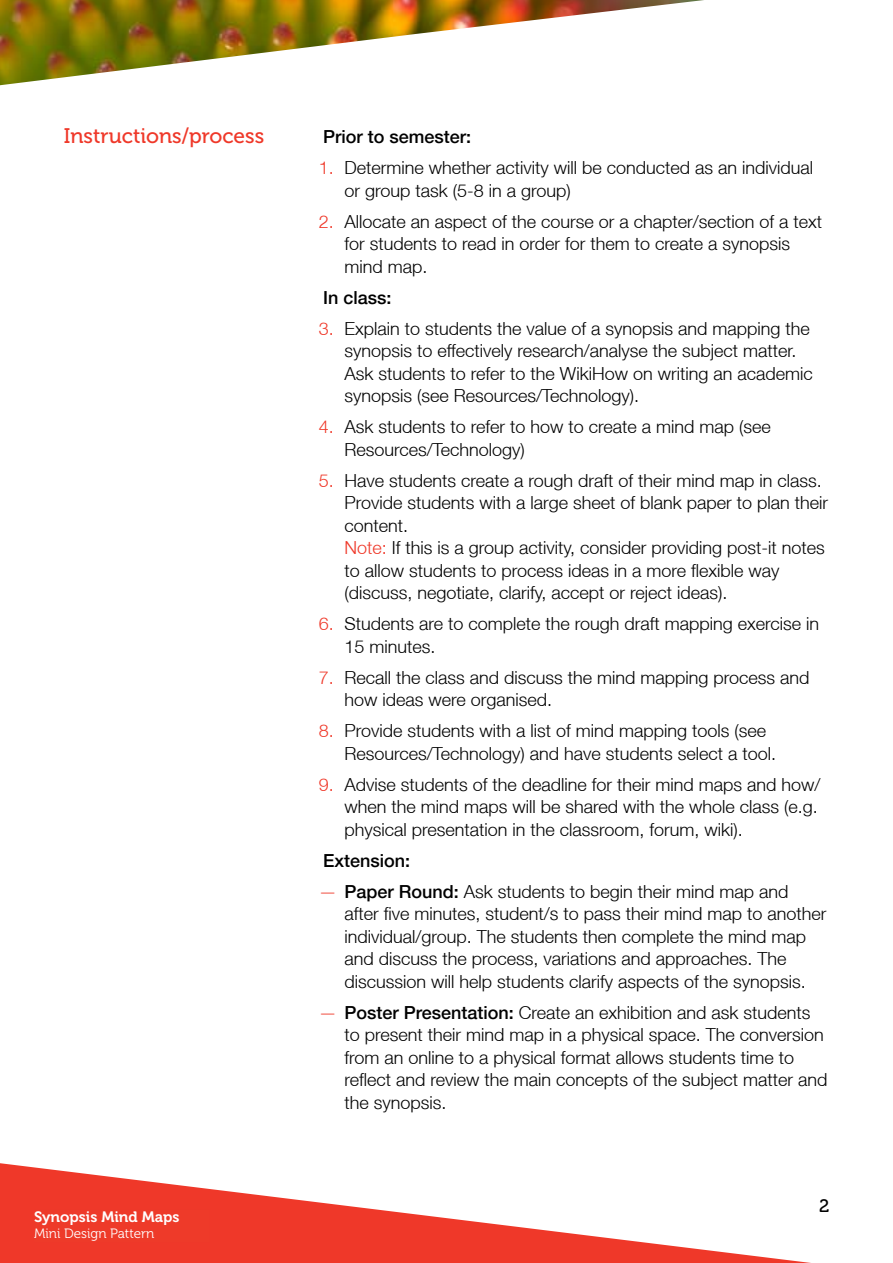
<style>
.page{position:relative;width:893px;height:1263px;background:#fff}
.page>*{position:absolute;margin:0;border:0;box-sizing:border-box;transform-origin:0 0}
.t1{font:21px "Museo 500";color:#ef3829}
.t2{font:300 18px/22.5px "Helvetica Neue LT";color:#000}
.t3{font:500 18px "Helvetica Neue LT";color:#000}
.t4{font:18px "Museo 500";color:#000}
.t5{font:15px "Museo 700";color:#fff}
.t6{font:13.5px "Museo 300";color:#fff}
.s1{color:#ef3829}
.s2{font-weight:500}
</style>
<div class="page">
<svg style="left:0;top:1163px;width:811px;height:100px"></svg>
<img style="left:0;top:0;width:704px;height:86px">
<div style="left:34px;top:1210px;width:176px;height:32px;background:#ee3a29"></div>
<p class="t1" style="left:64px;top:125px;width:202px">Instructions/process</p>
<p class="t3" style="left:323px;top:126px;width:150px">Prior to semester:</p>
<p class="t2" style="left:344px;top:156px;width:470px;text-indent:-26px"><span class="s1">1.</span> Determine whether activity will be conducted as an individual or group task (5-8 in a group)</p>
<p class="t2" style="left:344px;top:210px;width:479px;text-indent:-26px"><span class="s1">2.</span> Allocate an aspect of the course or a chapter/section of a text for students to read in order for them to create a synopsis mind map.</p>
<p class="t3" style="left:323px;top:287px;width:70px">In class:</p>
<p class="t2" style="left:344px;top:317px;width:470px;text-indent:-26px"><span class="s1">3.</span> Explain to students the value of a synopsis and mapping the synopsis to effectively research/analyse the subject matter.<br>Ask students to refer to the WikiHow on writing an academic synopsis (see Resources/Technology).</p>
<p class="t2" style="left:344px;top:415px;width:428px;text-indent:-26px"><span class="s1">4.</span> Ask students to refer to how to create a mind map (see<br>Resources/Technology)</p>
<p class="t2" style="left:344px;top:469px;width:485px;text-indent:-26px"><span class="s1">5.</span> Have students create a rough draft of their mind map in class.<br>Provide students with a large sheet of blank paper to plan their content.<br><span class="s1">Note:</span> If this is a group activity, consider providing post-it notes to allow students to process ideas in a more flexible way (discuss, negotiate, clarify, accept or reject ideas).</p>
<p class="t2" style="left:344px;top:612px;width:476px;text-indent:-26px"><span class="s1">6.</span> Students are to complete the rough draft mapping exercise in<br>15 minutes.</p>
<p class="t2" style="left:344px;top:666px;width:467px;text-indent:-26px"><span class="s1">7.</span> Recall the class and discuss the mind mapping process and how ideas were organised.</p>
<p class="t2" style="left:344px;top:719px;width:433px;text-indent:-26px"><span class="s1">8.</span> Provide students with a list of mind mapping tools (see<br>Resources/Technology) and have students select a tool.</p>
<p class="t2" style="left:344px;top:773px;width:478px;text-indent:-26px"><span class="s1">9.</span> Advise students of the deadline for their mind maps and how/ when the mind maps will be shared with the whole class (e.g. physical presentation in the classroom, forum, wiki).</p>
<p class="t3" style="left:323px;top:850px;width:89px">Extension:</p>
<p class="t2" style="left:344px;top:880px;width:484px;text-indent:-26px"><span class="s1">—</span> <span class="s2">Paper Round:</span> Ask students to begin their mind map and after five minutes, student/s to pass their mind map to another individual/group. The students then complete the mind map and discuss the process, variations and approaches. The discussion will help students clarify aspects of the synopsis.</p>
<p class="t2" style="left:344px;top:1001px;width:485px;text-indent:-26px"><span class="s1">—</span> <span class="s2">Poster Presentation:</span> Create an exhibition and ask students to present their mind map in a physical space. The conversion from an online to a physical format allows students time to reflect and review the main concepts of the subject matter and the synopsis.</p>
<p class="t5" style="left:34px;top:1207px;width:167px">Drag and Drop Quizzes</p>
<p class="t5" style="left:34px;top:1208px;width:147px">Synopsis Mind Maps</p>
<p class="t6" style="left:34px;top:1226px;width:122px">Mini Design Pattern</p>
<p class="t4" style="left:819px;top:1195px;width:12px">2</p>
</div>
